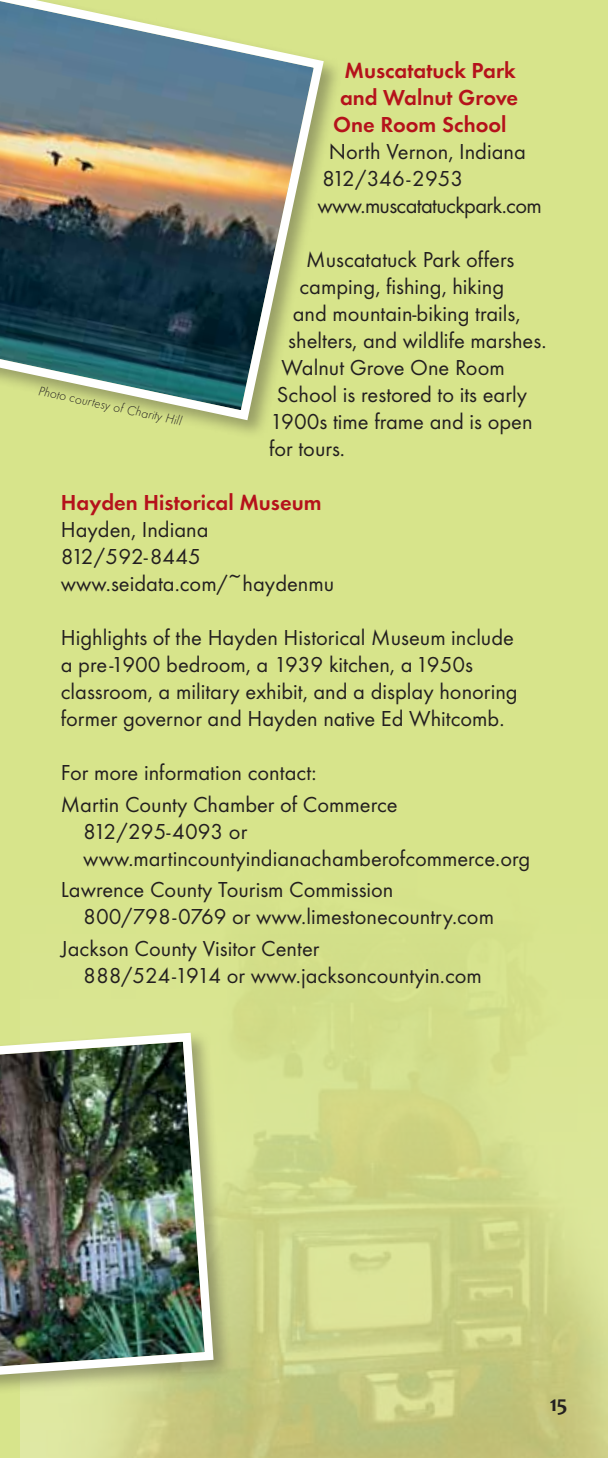
<style>
.page{position:relative;width:608px;height:1458px;background:#d7e48b}
.page>*{position:absolute;margin:0;border:0;box-sizing:border-box;transform-origin:0 0}
.t1{font:22.5px/27px "Futura T";color:#231f20}
.t2{font:600 22.5px/27px "Futura T";color:#b5121b;text-align:center}
.t3{font:22.5px/27px "Futura T";letter-spacing:-.02em;color:#231f20}
.t4{font:700 22.5px "Candara";color:#231f20}
.t5{font:italic 300 13.5px "Futura T";color:#231f20}
</style>
<div class="page">
<img style="left:20px;top:1009px;width:588px;height:449px">
<div style="left:0;top:1030px;width:234px;height:381px;background:#231f20;opacity:.35"></div>
<img style="left:0;top:1028px;width:218px;height:368px">
<img style="left:0;top:0;width:329px;height:425px">
<p class="t2" style="left:333px;top:57px;width:186px">Muscatatuck Park and Walnut Grove<br>One Room School</p>
<p class="t3" style="left:317px;top:138px;width:226px;text-indent:11px">North Vernon, Indiana<br>812/346-2953 www.muscatatuckpark.com</p>
<p class="t1" style="left:306px;top:246px;width:210px">Muscatatuck Park offers</p>
<p class="t1" style="left:299px;top:273px;width:206px">camping, fishing, hiking</p>
<p class="t1" style="left:292px;top:300px;width:229px">and mountain-biking trails,</p>
<p class="t1" style="left:288px;top:327px;width:260px">shelters, and wildlife marshes.</p>
<p class="t1" style="left:281px;top:354px;width:225px">Walnut Grove One Room</p>
<p class="t1" style="left:277px;top:381px;width:252px">School is restored to its early</p>
<p class="t1" style="left:270px;top:408px;width:264px">1900s time frame and is open</p>
<p class="t1" style="left:269px;top:435px;width:77px">for tours.</p>
<p class="t2" style="left:61px;top:489px;width:262px">Hayden Historical Museum</p>
<p class="t1" style="left:61px;top:516px;width:275px">Hayden, Indiana<br>812/592-8445 www.seidata.com/~haydenmu</p>
<p class="t1" style="left:61px;top:624px;width:458px">Highlights of the Hayden Historical Museum include a pre-1900 bedroom, a 1939 kitchen, a 1950s classroom, a military exhibit, and a display honoring former governor and Hayden native Ed Whitcomb.</p>
<p class="t1" style="left:61px;top:757px;width:338px;line-height:31.5px">For more information contact:<br>Martin County Chamber of Commerce</p>
<p class="t1" style="left:83px;top:817px;width:448px">812/295-4093 or www.martincountyindianachamberofcommerce.org</p>
<p class="t1" style="left:83px;top:876px;width:412px;text-indent:-22px">Lawrence County Tourism Commission<br>800/798-0769 or www.limestonecountry.com</p>
<p class="t1" style="left:83px;top:934px;width:400px;text-indent:-22px">Jackson County Visitor Center<br>888/524-1914 or www.jacksoncountyin.com</p>
<p class="t5" style="left:40px;top:383px;width:148px;rotate:12deg">Photo courtesy of Charity Hill</p>
<p class="t4" style="left:549px;top:1390px;width:19px">15</p>
</div>
